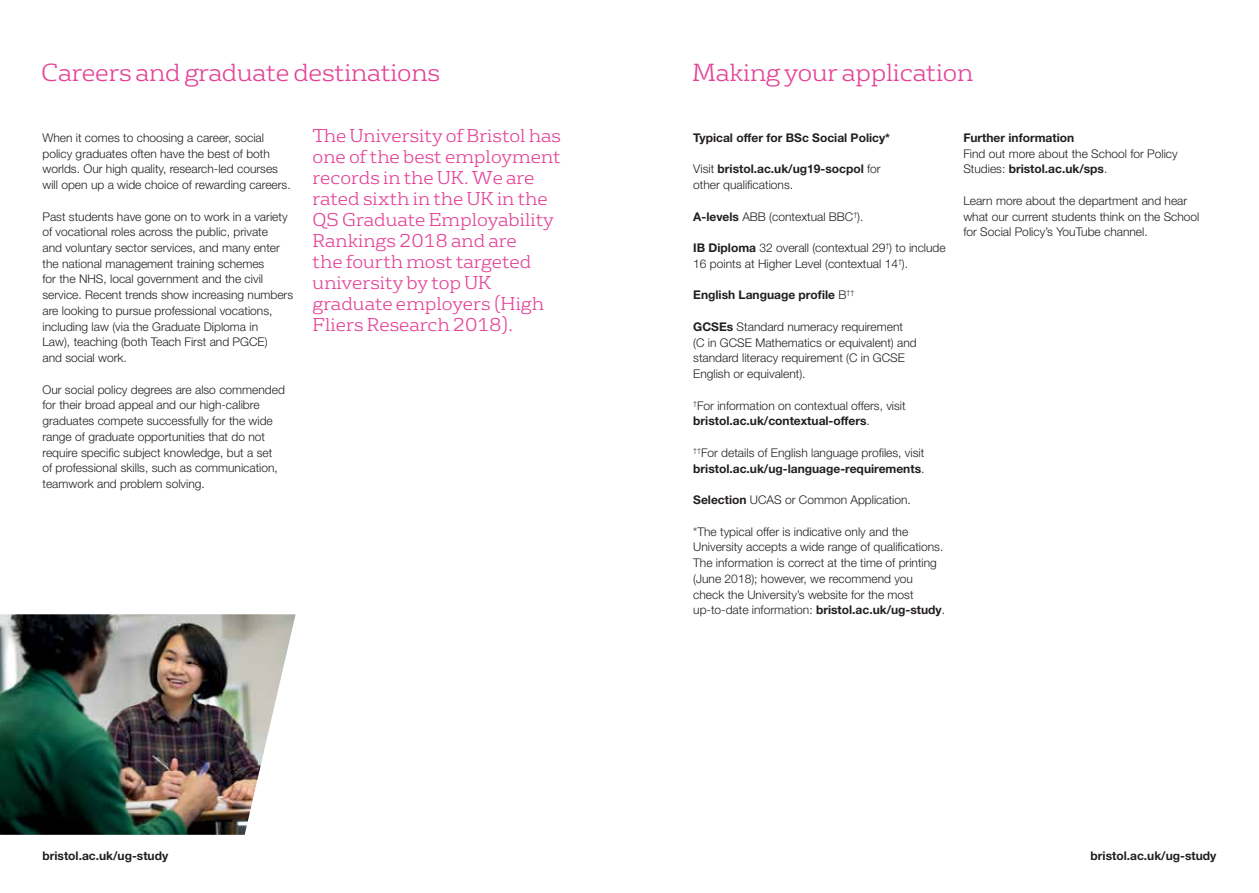
<style>
.page{position:relative;width:1259px;height:893px;background:#fff}
.page>*{position:absolute;margin:0;border:0;box-sizing:border-box;transform-origin:0 0}
.t1{font:300 24px "FS Rufus";letter-spacing:-.01em;color:#e44398}
.t2{font:300 18px/21px "FS Rufus";color:#e44398}
.t3{font:300 12px/15.8px "Helvetica Neue";color:#231f20}
.t4{font:700 12px "Helvetica Neue";color:#231f20}
.s1{font-weight:700}
.s2{font-weight:300}
</style>
<div class="page">
<img style="left:0;top:614px;width:296px;height:221px">
<h1 class="t1" style="left:41px;top:53px;width:400px">Careers and graduate destinations</h1>
<p class="t3" style="left:43px;top:129px;width:250px">When it comes to choosing a career, social policy graduates often have the best of both worlds. Our high quality, research-led courses will open up a wide choice of rewarding careers.</p>
<p class="t3" style="left:43px;top:208px;width:252px">Past students have gone on to work in a variety of vocational roles across the public, private<br>and voluntary sector services, and many enter the national management training schemes<br>for the NHS, local government and the civil service. Recent trends show increasing numbers are looking to pursue professional vocations, including law (via the Graduate Diploma in<br>Law), teaching (both Teach First and PGCE)<br>and social work.</p>
<p class="t3" style="left:43px;top:381px;width:244px">Our social policy degrees are also commended for their broad appeal and our high-calibre graduates compete successfully for the wide range of graduate opportunities that do not require specific subject knowledge, but a set of professional skills, such as communication, teamwork and problem solving.</p>
<p class="t2" style="left:313px;top:123px;width:250px">The University of Bristol has one of the best employment records in the UK. We are rated sixth in the UK in the<br>QS Graduate Employability<br>Rankings 2018 and are<br>the fourth most targeted university by top UK graduate employers (High<br>Fliers Research 2018).</p>
<h1 class="t1" style="left:692px;top:53px;width:282px">Making your application</h1>
<p class="t4" style="left:693px;top:130px;width:198px">Typical offer for BSc Social Policy*</p>
<p class="t3" style="left:693px;top:161px;width:189px">Visit <span class="s1">bristol.ac.uk/ug19-socpol</span> for other qualifications.</p>
<p class="t3" style="left:693px;top:208px;width:172px"><span class="s1">A-levels</span> ABB (contextual BBC<sup>†</sup>).</p>
<p class="t3" style="left:693px;top:240px;width:254px"><span class="s1">IB Diploma</span> 32 overall (contextual 29<sup>†</sup>) to include<br>16 points at Higher Level (contextual 14<sup>†</sup>).</p>
<p class="t4" style="left:693px;top:288px;width:162px">English Language profile <span class="s2">B</span><sup>††</sup></p>
<p class="t3" style="left:693px;top:318px;width:225px"><span class="s1">GCSEs</span> Standard numeracy requirement (C in GCSE Mathematics or equivalent) and standard literacy requirement (C in GCSE English or equivalent).</p>
<p class="t3" style="left:693px;top:397px;width:214px"><sup>†</sup>For information on contextual offers, visit <span class="s1">bristol.ac.uk/contextual-offers</span>.</p>
<p class="t3" style="left:693px;top:444px;width:233px"><sup>††</sup>For details of English language profiles, visit <span class="s1">bristol.ac.uk/ug-language-requirements</span>.</p>
<p class="t3" style="left:693px;top:492px;width:219px"><span class="s1">Selection</span> UCAS or Common Application.</p>
<p class="t3" style="left:693px;top:523px;width:253px">*The typical offer is indicative only and the University accepts a wide range of qualifications.<br>The information is correct at the time of printing (June 2018); however, we recommend you check the University’s website for the most up-to-date information: <span class="s1">bristol.ac.uk/ug-study</span>.</p>
<p class="t4" style="left:963px;top:130px;width:112px">Further information</p>
<p class="t3" style="left:963px;top:145px;width:216px">Find out more about the School for Policy<br>Studies: <span class="s1">bristol.ac.uk/sps</span>.</p>
<p class="t3" style="left:963px;top:192px;width:238px">Learn more about the department and hear what our current students think on the School for Social Policy’s YouTube channel.</p>
<p class="t4" style="left:43px;top:848px;width:127px">bristol.ac.uk/ug-study</p>
<p class="t4" style="left:1090px;top:848px;width:127px">bristol.ac.uk/ug-study</p>
</div>
